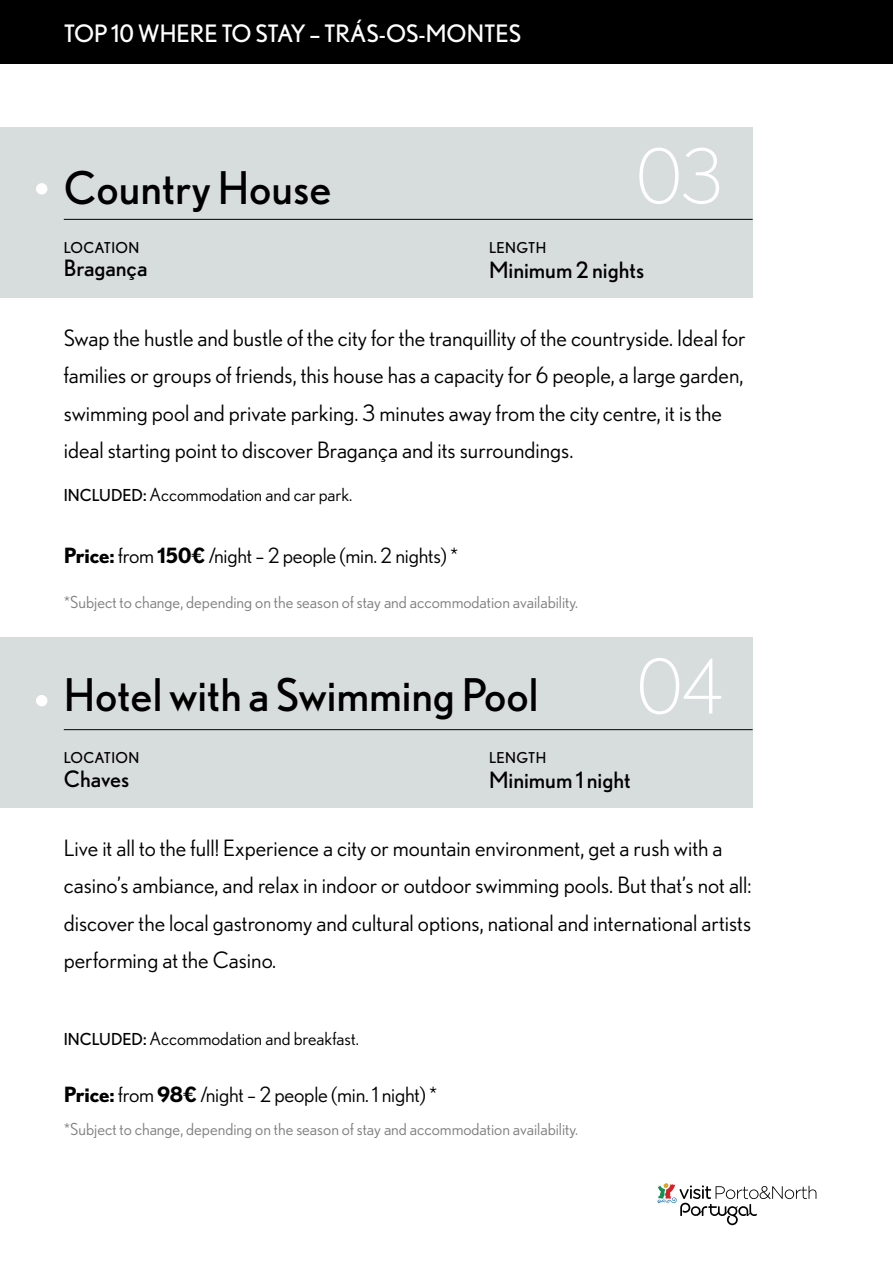
<style>
.page{position:relative;width:893px;height:1263px;background:#fff}
.page>*{position:absolute;margin:0;border:0;box-sizing:border-box;transform-origin:0 0}
.t1{font:300 75px "Nobel";color:#fff}
.t2{font:45px "Nobel";color:#000}
.t3{font:24px "Nobel";color:#fff}
.t4{font:22.5px/37.5px "Nobel WGL";color:#000}
.t5{font:22.5px "Nobel";color:#000}
.t6{font:21px "Nobel WGL";letter-spacing:-.01em;color:#000}
.t7{font:18px "Nobel WGL";color:#000}
.t8{font:16.5px "Nobel WGL";color:#808080}
.t9{font:15px "Nobel";letter-spacing:.025em;color:#000}
.s1{font-family:"Nobel";font-size:16.5px}
.s2{font-family:"Nobel"}
.s3{font-weight:700}
</style>
<div class="page">
<div style="left:0;top:0;width:893px;height:64px;background:#000"></div>
<svg style="left:657px;top:1183px;width:159px;height:42px"></svg>
<div style="left:0;top:638px;width:753px;height:170px;background:#d7dcdc"></div>
<hr style="left:64px;top:729px;width:689px;height:1px;background:#000">
<div style="left:36px;top:695px;width:11px;height:11px;background:#fff;border-radius:50%"></div>
<div style="left:0;top:128px;width:753px;height:170px;background:#d7dcdc"></div>
<hr style="left:64px;top:219px;width:689px;height:1px;background:#000">
<div style="left:36px;top:183px;width:11px;height:12px;background:#fff;border-radius:50%"></div>
<p class="t3" style="left:64px;top:19px;width:459px">TOP 10 WHERE TO STAY – TRÁS-OS-MONTES</p>
<h2 class="t2" style="left:64px;top:162px;width:269px">Country House</h2>
<h1 class="t1" style="left:636px;top:133px;width:88px">03</h1>
<p class="t9" style="left:64px;top:238px;width:77px">LOCATION</p>
<p class="t5" style="left:64px;top:255px;width:85px">Bragança</p>
<p class="t9" style="left:489px;top:238px;width:59px">LENGTH</p>
<p class="t5" style="left:489px;top:256px;width:157px">Minimum 2 nights</p>
<p class="t4" style="left:64px;top:318px;width:683px">Swap the hustle and bustle of the city for the tranquillity of the countryside. Ideal for families or groups of friends, this house has a capacity for 6 people, a large garden, swimming pool and private parking. 3 minutes away from the city centre, it is the ideal starting point to discover Bragança and its surroundings.</p>
<p class="t7" style="left:64px;top:481px;width:290px"><span class="s1">INCLUDED</span><span class="s2">:</span>Accommodation and car park.</p>
<p class="t6" style="left:64px;top:540px;width:396px"><span class="s3">Price:</span> from <span class="s3">150€</span> /night – 2 people (min. 2 nights) *</p>
<p class="t8" style="left:64px;top:590px;width:516px">*Subject to change, depending on the season of stay and accommodation availability.</p>
<h2 class="t2" style="left:64px;top:669px;width:476px">Hotel with a Swimming Pool</h2>
<h1 class="t1" style="left:637px;top:644px;width:87px">04</h1>
<p class="t9" style="left:64px;top:749px;width:77px">LOCATION</p>
<p class="t9" style="left:489px;top:749px;width:59px">LENGTH</p>
<p class="t5" style="left:64px;top:766px;width:67px">Chaves</p>
<p class="t5" style="left:489px;top:767px;width:143px">Minimum 1 night</p>
<p class="t4" style="left:64px;top:828px;width:689px">Live it all to the full! Experience a city or mountain environment, get a rush with a casino’s ambiance, and relax in indoor or outdoor swimming pools. But that’s not all: discover the local gastronomy and cultural options, national and international artists performing at the Casino.</p>
<p class="t7" style="left:64px;top:1026px;width:297px"><span class="s1">INCLUDED</span><span class="s2">:</span>Accommodation and breakfast.</p>
<p class="t6" style="left:64px;top:1079px;width:375px"><span class="s3">Price:</span> from <span class="s3">98€</span> /night – 2 people (min. 1 night) *</p>
<p class="t8" style="left:64px;top:1118px;width:516px">*Subject to change, depending on the season of stay and accommodation availability.</p>
</div>
